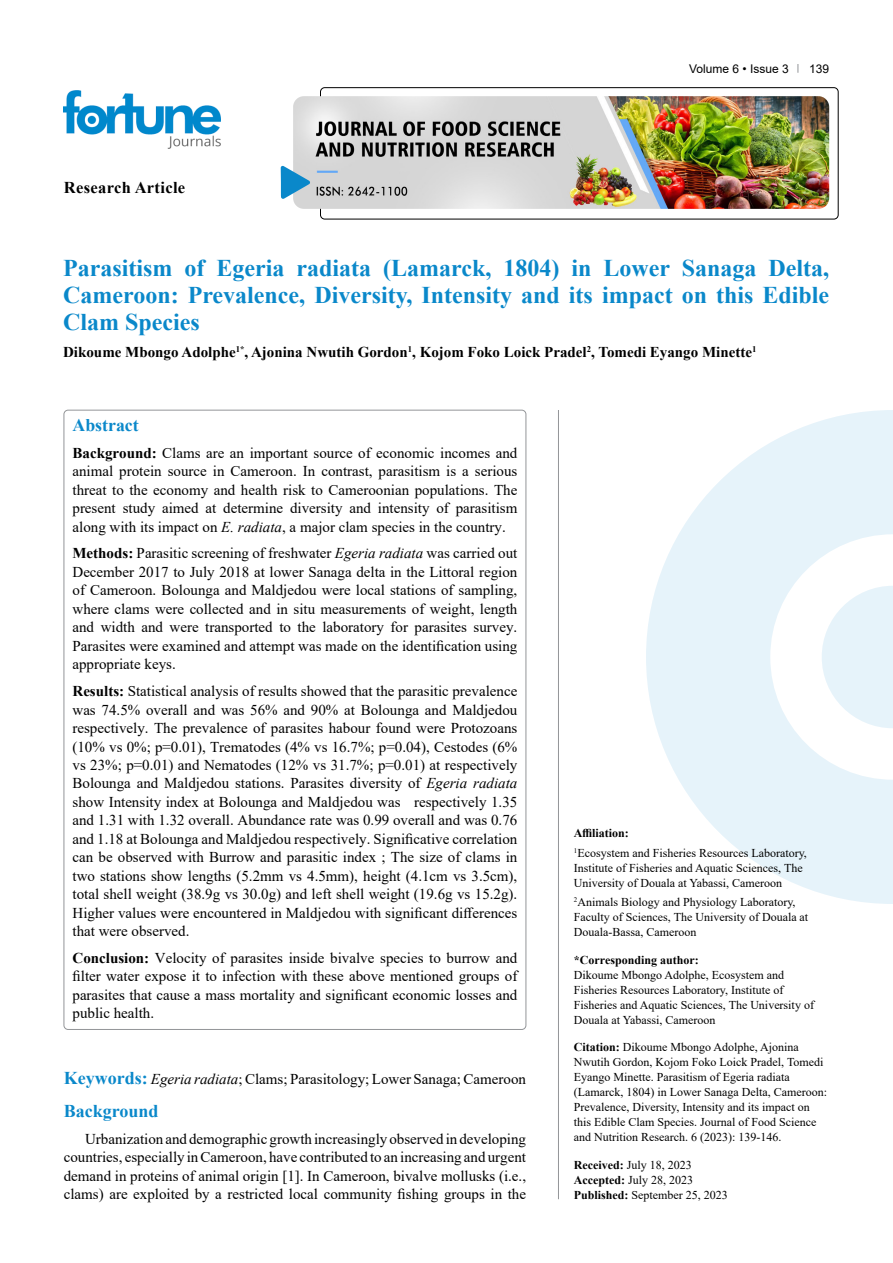
<style>
.page{position:relative;width:893px;height:1263px;background:#fff}
.page>*{position:absolute;margin:0;border:0;box-sizing:border-box;transform-origin:0 0}
.t1{font:700 24px/27px "Times New Roman";color:#0a88ca;text-align:justify}
.t2{font:700 18px "Times New Roman";color:#0a88ca}
.t3{font:700 17.85px "Times New Roman";color:#0a88ca}
.t4{font:700 16.5px "Times New Roman";letter-spacing:.02em;color:#000}
.t5{font:15px/18.5px "Times New Roman";color:#000;text-align:justify}
.t6{font:700 15px "Times New Roman";color:#000}
.t7{font:12px/15px "Times New Roman";color:#000}
.t8{font:700 12px "Times New Roman";color:#000}
.t9{font:12px "Arial";color:#000}
.s1{font-weight:700}
.s2{font-style:italic}
.s3{font-weight:700;font-size:18px;color:#0a88ca}
</style>
<div class="page">
<div style="left:320px;top:87px;width:518px;height:132px;border:1px solid #000;border-radius:4px"></div>
<img style="left:64px;top:90px;width:157px;height:59px">
<img style="left:293px;top:96px;width:536px;height:113px">
<svg style="left:281px;top:166px;width:29px;height:33px"></svg>
<svg style="left:646px;top:410px;width:247px;height:494px;fill:#e6f3fa"></svg>
<svg style="left:822px;top:586px;width:71px;height:142px"></svg>
<hr style="left:558px;top:410px;width:1px;height:789px;background:#939598">
<p class="t4" style="left:64px;top:175px;width:123px">Research Article</p>
<p class="t9" style="left:689px;top:60px;width:101px">Volume 6 • Issue 3</p>
<p class="t9" style="left:809px;top:60px;width:22px">139</p>
<h1 class="t1" style="left:63px;top:254px;width:768px">Parasitism of Egeria radiata (Lamarck, 1804) in Lower Sanaga Delta, Cameroon: Prevalence, Diversity, Intensity and its impact on this Edible Clam Species</h1>
<p class="t6" style="left:63px;top:341px;width:695px">Dikoume Mbongo Adolphe<sup>1*</sup>, Ajonina Nwutih Gordon<sup>1</sup>, Kojom Foko Loick Pradel<sup>2</sup>, Tomedi Eyango Minette<sup>1</sup></p>
<p class="t3" style="left:72px;top:412px;width:68px">Abstract</p>
<p class="t5" style="left:72px;top:443px;width:446px"><span class="s1">Background:</span> Clams are an important source of economic incomes and animal protein source in Cameroon. In contrast, parasitism is a serious threat to the economy and health risk to Cameroonian populations. The present study aimed at determine diversity and intensity of parasitism along with its impact on <span class="s2">E. radiata</span>, a major clam species in the country.</p>
<p class="t5" style="left:72px;top:544px;width:446px"><span class="s1">Methods:</span> Parasitic screening of freshwater <span class="s2">Egeria radiata</span> was carried out December 2017 to July 2018 at lower Sanaga delta in the Littoral region of Cameroon. Bolounga and Maldjedou were local stations of sampling, where clams were collected and in situ measurements of weight, length and width and were transported to the laboratory for parasites survey.<br>Parasites were examined and attempt was made on the identification using appropriate keys.</p>
<p class="t5" style="left:72px;top:681px;width:446px"><span class="s1">Results:</span> Statistical analysis of results showed that the parasitic prevalence was 74.5% overall and was 56% and 90% at Bolounga and Maldjedou respectively. The prevalence of parasites habour found were Protozoans (10% vs 0%; p=0.01), Trematodes (4% vs 16.7%; p=0.04), Cestodes (6% vs 23%; p=0.01) and Nematodes (12% vs 31.7%; p=0.01) at respectively Bolounga and Maldjedou stations. Parasites diversity of <span class="s2">Egeria radiata </span>show Intensity index at Bolounga and Maldjedou was respectively 1.35 and 1.31 with 1.32 overall. Abundance rate was 0.99 overall and was 0.76 and 1.18 at Bolounga and Maldjedou respectively. Significative correlation can be observed with Burrow and parasitic index ; The size of clams in two stations show lengths (5.2mm vs 4.5mm), height (4.1cm vs 3.5cm), total shell weight (38.9g vs 30.0g) and left shell weight (19.6g vs 15.2g).<br>Higher values were encountered in Maldjedou with significant differences that were observed.</p>
<p class="t5" style="left:72px;top:948px;width:446px"><span class="s1">Conclusion:</span> Velocity of parasites inside bivalve species to burrow and filter water expose it to infection with these above mentioned groups of parasites that cause a mass mortality and significant economic losses and public health.</p>
<p class="t5" style="left:64px;top:1069px;width:464px"><span class="s3">Keywords:</span> <span class="s2">Egeria radiata</span>; Clams; Parasitology; Lower Sanaga; Cameroon</p>
<p class="t2" style="left:64px;top:1098px;width:96px">Background</p>
<p class="t5" style="left:64px;top:1129px;width:464px;text-indent:21px">Urbanization and demographic growth increasingly observed in developing countries, especially in Cameroon, have contributed to an increasing and urgent demand in proteins of animal origin [1]. In Cameroon, bivalve mollusks (i.e., clams) are exploited by a restricted local community fishing groups in the</p>
<p class="t7" style="left:574px;top:823px;width:234px;line-height:19.2px"><span class="s1">Affiliation:<br></span><sup>1</sup>Ecosystem and Fisheries Resources Laboratory,</p>
<p class="t7" style="left:574px;top:860px;width:230px">Institute of Fisheries and Aquatic Sciences, The<br>University of Douala at Yabassi, Cameroon</p>
<p class="t7" style="left:574px;top:894px;width:236px"><sup>2</sup>Animals Biology and Physiology Laboratory,<br>Faculty of Sciences, The University of Douala at<br>Douala-Bassa, Cameroon</p>
<p class="t8" style="left:574px;top:951px;width:127px">*Corresponding author:</p>
<p class="t7" style="left:574px;top:967px;width:242px">Dikoume Mbongo Adolphe, Ecosystem and Fisheries Resources Laboratory, Institute of Fisheries and Aquatic Sciences, The University of Douala at Yabassi, Cameroon</p>
<p class="t7" style="left:574px;top:1039px;width:255px"><span class="s1">Citation:</span> Dikoume Mbongo Adolphe, Ajonina Nwutih Gordon, Kojom Foko Loick Pradel, Tomedi Eyango Minette. Parasitism of Egeria radiata (Lamarck, 1804) in Lower Sanaga Delta, Cameroon:<br>Prevalence, Diversity, Intensity and its impact on this Edible Clam Species. Journal of Food Science and Nutrition Research. 6 (2023): 139-146.</p>
<p class="t7" style="left:574px;top:1157px;width:156px"><span class="s1">Received:</span> July 18, 2023<br><span class="s1">Accepted:</span> July 28, 2023<br><span class="s1">Published:</span> September 25, 2023</p>
</div>
